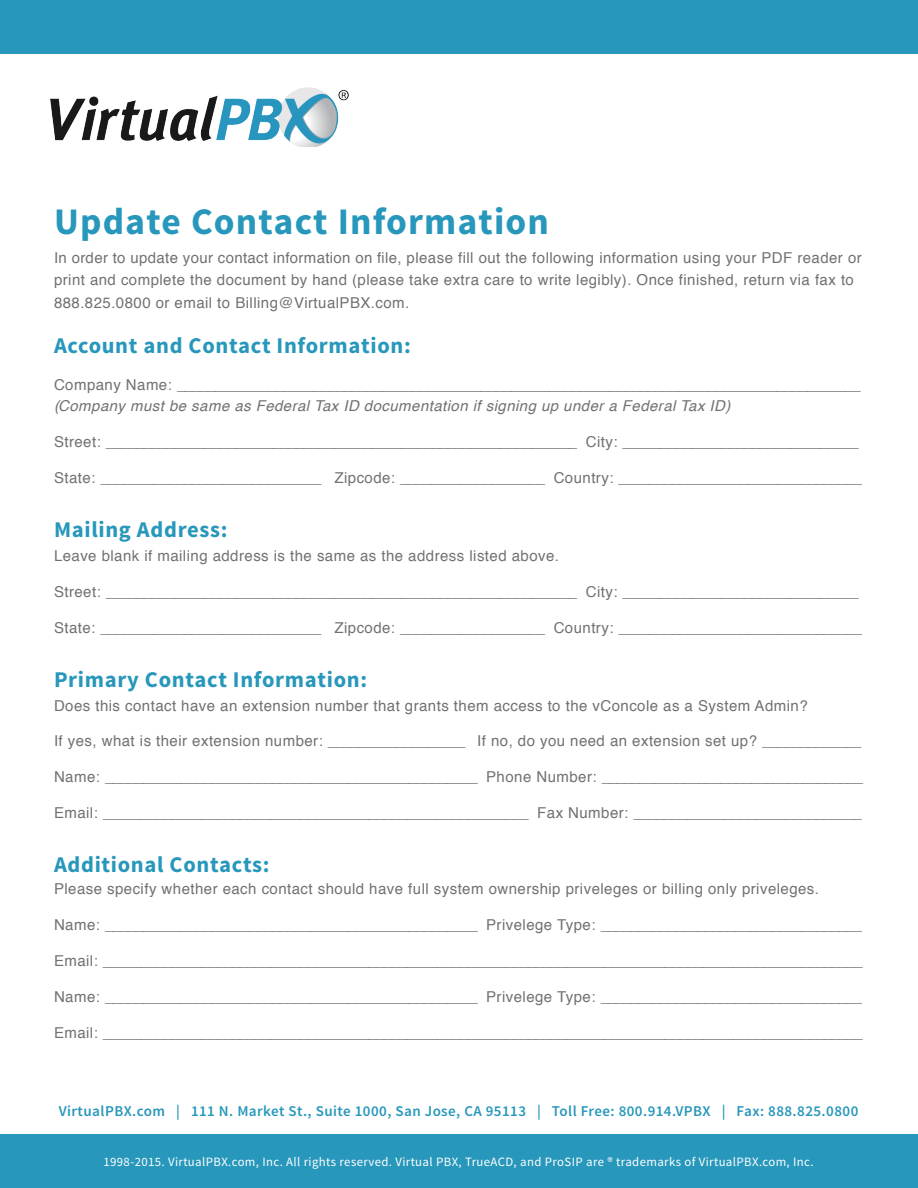
<style>
.page{position:relative;width:918px;height:1188px;background:#fff}
.page>*{position:absolute;margin:0;border:0;box-sizing:border-box;transform-origin:0 0}
.Subheader{font:700 37.5px "Source Sans Pro";letter-spacing:.03em;color:#2797bb}
.Subheader-2{font:700 22.5px "Source Sans Pro";letter-spacing:.03em;color:#2797bb}
.Paragraph_Style_1{font:700 22.5px "Source Sans Pro";letter-spacing:.03em;color:#2797bb}
.Paragraph_Style_1-2{font:15px/22.5px "Helvetica";letter-spacing:.03em;color:#717171}
.Subheader-3{font:15px "Helvetica";letter-spacing:.03em;color:#717171}
.t1{font:600 15px "Source Sans Pro";letter-spacing:.03em;color:#2797bb}
.t2{font:12.75px "Source Sans Pro";letter-spacing:.03em;color:#fff}
.s1{font-style:italic}
</style>
<div class="page">
<div style="left:0;top:1134px;width:918px;height:54px;background:#2797bb"></div>
<div style="left:0;top:0;width:918px;height:54px;background:#2797bb"></div>
<img style="left:50px;top:87px;width:299px;height:60px">
<p class="Subheader" style="left:54px;top:197px;width:496px">Update Contact Information</p>
<p class="Paragraph_Style_1-2" style="left:54px;top:247px;width:809px">In order to update your contact information on file, please fill out the following information using your PDF reader or print and complete the document by hand (please take extra care to write legibly). Once finished, return via fax to<br>888.825.0800 or email to Billing@VirtualPBX.com.</p>
<p class="Paragraph_Style_1" style="left:54px;top:331px;width:358px">Account and Contact Information:</p>
<p class="Paragraph_Style_1-2" style="left:54px;top:375px;width:808px;line-height:21px">Company Name: __________________________________________________________________________________________ <span class="s1">(Company must be same as Federal Tax ID documentation if signing up under a Federal Tax ID)</span></p>
<p class="Paragraph_Style_1-2" style="left:54px;top:431px;width:806px">Street: ______________________________________________________________ City: _______________________________</p>
<p class="Paragraph_Style_1-2" style="left:54px;top:467px;width:810px">State: _____________________________ Zipcode: ___________________ Country: ________________________________</p>
<p class="Subheader-2" style="left:54px;top:515px;width:175px">Mailing Address:</p>
<p class="Paragraph_Style_1-2" style="left:54px;top:545px;width:507px">Leave blank if mailing address is the same as the address listed above.</p>
<p class="Paragraph_Style_1-2" style="left:54px;top:581px;width:806px">Street: ______________________________________________________________ City: _______________________________</p>
<p class="Paragraph_Style_1-2" style="left:54px;top:617px;width:810px">State: _____________________________ Zipcode: ___________________ Country: ________________________________</p>
<p class="Subheader-2" style="left:54px;top:665px;width:315px">Primary Contact Information:</p>
<p class="Paragraph_Style_1-2" style="left:54px;top:695px;width:755px">Does this contact have an extension number that grants them access to the vConcole as a System Admin?</p>
<p class="Subheader-3" style="left:54px;top:729px;width:809px">If yes, what is their extension number: __________________ If no, do you need an extension set up? _____________</p>
<p class="Paragraph_Style_1-2" style="left:54px;top:766px;width:811px">Name: _________________________________________________ Phone Number: ___________________________________</p>
<p class="Paragraph_Style_1-2" style="left:54px;top:802px;width:809px">Email: ________________________________________________________ Fax Number: ______________________________</p>
<p class="Subheader-2" style="left:54px;top:850px;width:217px">Additional Contacts:</p>
<p class="Paragraph_Style_1-2" style="left:54px;top:878px;width:767px">Please specify whether each contact should have full system ownership priveleges or billing only priveleges.</p>
<p class="Paragraph_Style_1-2" style="left:54px;top:914px;width:810px">Name: _________________________________________________ Privelege Type: ___________________________________</p>
<p class="Paragraph_Style_1-2" style="left:54px;top:950px;width:810px">Email: ____________________________________________________________________________________________________</p>
<p class="Paragraph_Style_1-2" style="left:54px;top:986px;width:810px">Name: _________________________________________________ Privelege Type: ___________________________________</p>
<p class="Paragraph_Style_1-2" style="left:54px;top:1022px;width:810px">Email: ____________________________________________________________________________________________________</p>
<p class="t1" style="left:59px;top:1101px;width:801px">VirtualPBX.com | 111 N. Market St., Suite 1000, San Jose, CA 95113 | Toll Free: 800.914.VPBX | Fax: 888.825.0800</p>
<p class="t2" style="left:103px;top:1154px;width:712px">1998-2015. VirtualPBX.com, Inc. All rights reserved. Virtual PBX, TrueACD, and ProSIP are ® trademarks of VirtualPBX.com, Inc.</p>
</div>
